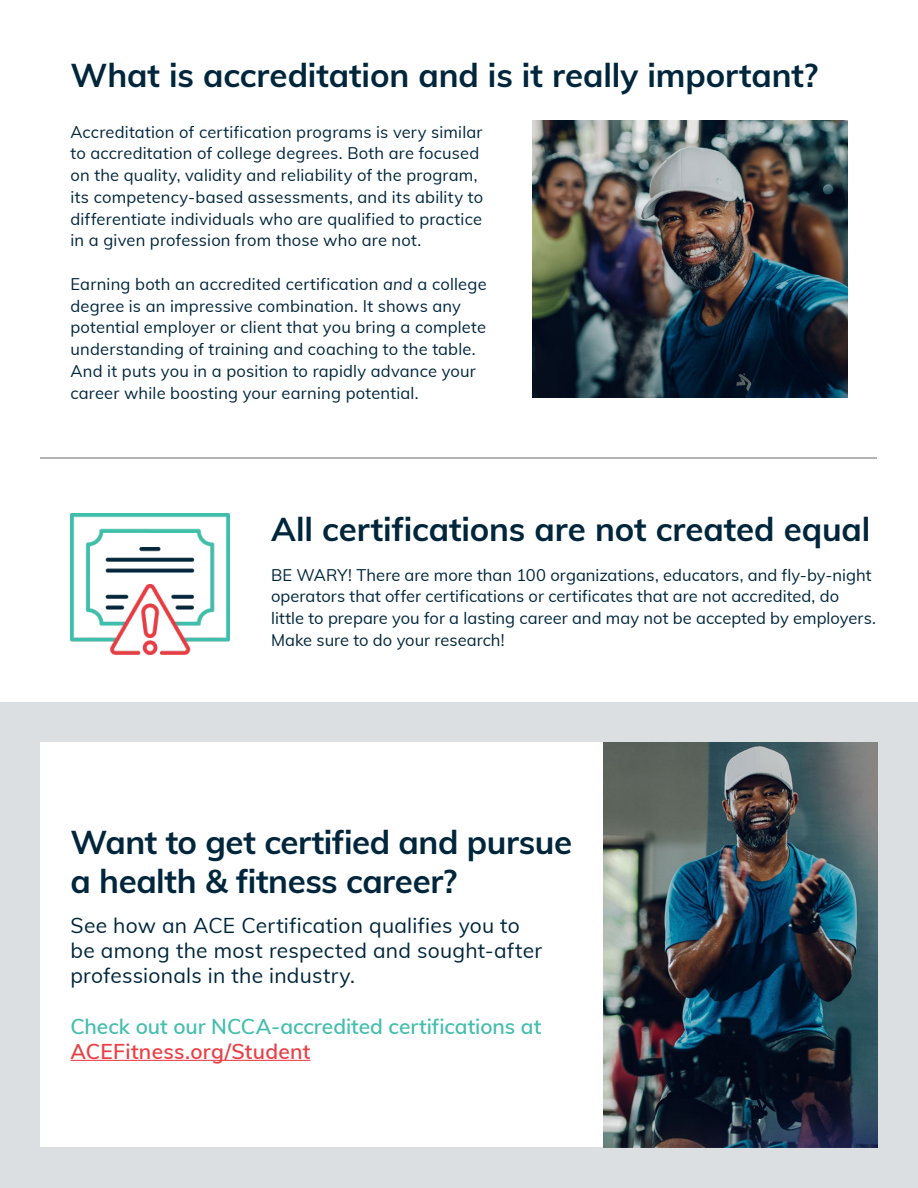
<style>
.page{position:relative;width:918px;height:1188px;background:#fff}
.page>*{position:absolute;margin:0;border:0;box-sizing:border-box;transform-origin:0 0}
.t1{font:700 33px/39.6px "Muli";letter-spacing:-.005em;color:#00263c}
.t2{font:21px/25.2px "Muli";letter-spacing:.01em;color:#00263c}
.t3{font:600 21px "Muli";letter-spacing:-.005em;color:#43bead}
.t4{font:600 21px "Muli";letter-spacing:.01em;color:#ea3e43}
.t5{font:16.5px/21.8px "Muli";letter-spacing:.01em;color:#00263c}
.s1{font-style:italic}
</style>
<div class="page">
<div style="left:0;top:702px;width:918px;height:486px;background:#dbdfe1"></div>
<div style="left:40px;top:742px;width:838px;height:406px;background:#fff"></div>
<hr style="left:70px;top:1060px;width:241px;height:1px;background:#ea3e43">
<img style="left:532px;top:121px;width:316px;height:276px">
<hr style="left:40px;top:458px;width:838px;height:1px;background:#6c676b">
<img style="left:70px;top:513px;width:160px;height:141px">
<img style="left:604px;top:742px;width:274px;height:406px">
<h1 class="t1" style="left:70px;top:54px;width:749px">What is accreditation and is it really important?</h1>
<p class="t5" style="left:70px;top:120px;width:414px">Accreditation of certification programs is very similar to accreditation of college degrees. Both are focused on the quality, validity and reliability of the program, its competency-based assessments, and its ability to differentiate individuals who are qualified to practice in a given profession from those who are not.</p>
<p class="t5" style="left:70px;top:272px;width:418px">Earning both an accredited certification <span class="s1">and</span> a college degree is an impressive combination. It shows any potential employer or client that you bring a complete understanding of training and coaching to the table.<br>And it puts you in a position to rapidly advance your career while boosting your earning potential.</p>
<h1 class="t1" style="left:271px;top:508px;width:601px">All certifications are not created equal</h1>
<p class="t5" style="left:271px;top:563px;width:606px">BE WARY! There are more than 100 organizations, educators, and fly-by-night operators that offer certifications or certificates that are not accredited, do little to prepare you for a lasting career and may not be accepted by employers.<br>Make sure to do your research!</p>
<h1 class="t1" style="left:70px;top:820px;width:503px">Want to get certified and pursue a health &amp; fitness career?</h1>
<p class="t2" style="left:70px;top:912px;width:473px">See how an ACE Certification qualifies you to be among the most respected and sought-after professionals in the industry.</p>
<p class="t3" style="left:70px;top:1011px;width:472px">Check out our NCCA-accredited certifications at</p>
<p class="t4" style="left:70px;top:1036px;width:242px">ACEFitness.org/Student</p>
</div>
